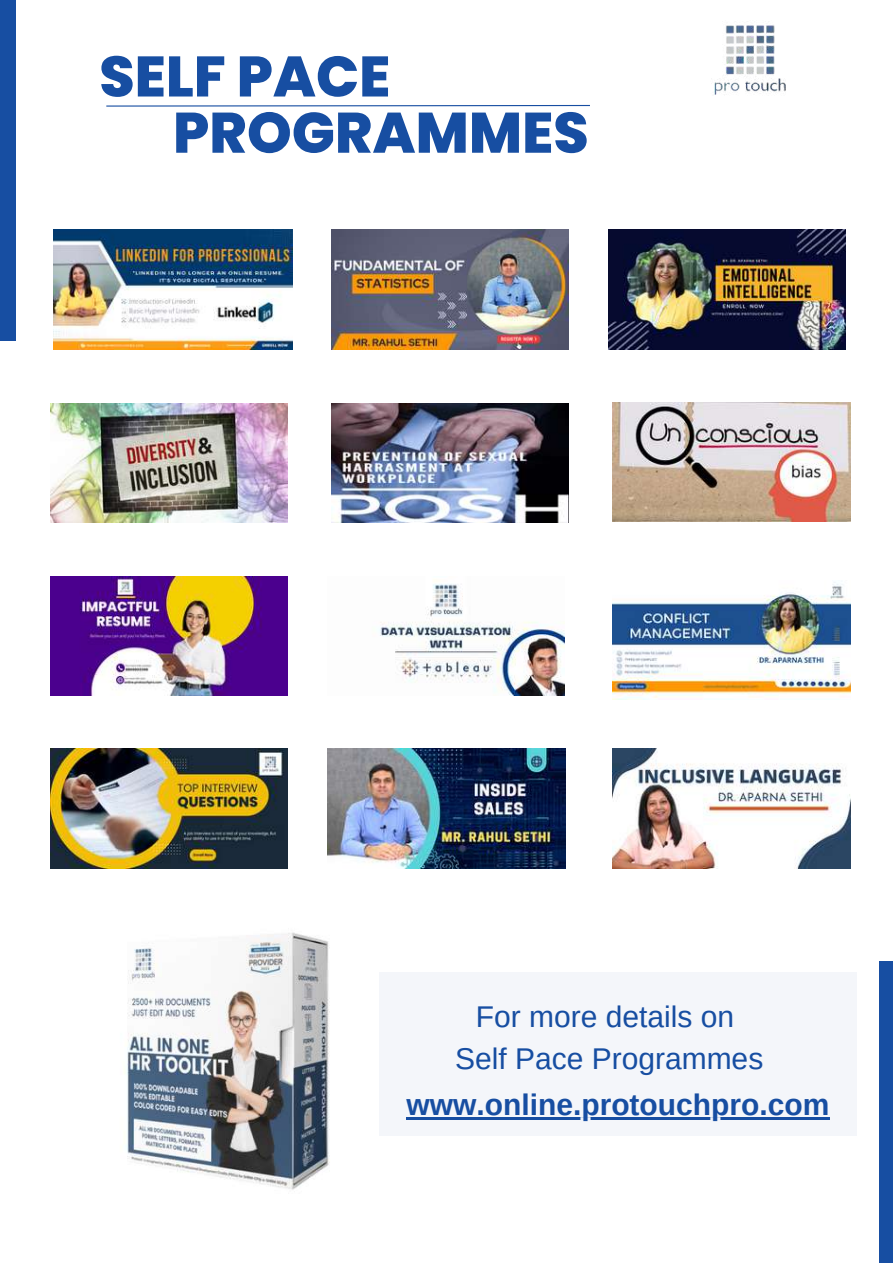
<style>
.page{position:relative;width:893px;height:1264px;background:#fff}
.page>*{position:absolute;margin:0;border:0;box-sizing:border-box;transform-origin:0 0}
.t1{font:800 57px/56.2px "Poppins";color:#174ea2}
.t2{font:30px/41.5px "Arimo";color:#174ea2;text-align:center}
.t3{font:700 30px "Arimo";color:#174ea2}
</style>
<div class="page">
<div style="left:878px;top:961px;width:14px;height:301px;background:#174ea2"></div>
<div style="left:0;top:0;width:15px;height:341px;background:#174ea2"></div>
<img style="left:714px;top:25px;width:72px;height:70px">
<svg style="left:106px;top:104px;width:484px;height:3px"></svg>
<img style="left:331px;top:403px;width:238px;height:119px">
<img style="left:50px;top:403px;width:237px;height:119px">
<img style="left:379px;top:580px;width:185px;height:115px">
<img style="left:613px;top:402px;width:237px;height:120px">
<img style="left:331px;top:230px;width:238px;height:119px">
<img style="left:328px;top:749px;width:237px;height:119px">
<img style="left:50px;top:749px;width:237px;height:119px">
<img style="left:608px;top:230px;width:237px;height:119px">
<img style="left:50px;top:576px;width:237px;height:119px">
<img style="left:613px;top:582px;width:237px;height:117px">
<img style="left:613px;top:749px;width:237px;height:119px">
<img style="left:53px;top:230px;width:239px;height:119px">
<img style="left:124px;top:932px;width:206px;height:258px">
<div style="left:379px;top:972px;width:477px;height:163px;background:#f4f6fa"></div>
<h1 class="t1" style="left:173px;top:48px;width:417px;text-indent:-74px">SELF PACE<br>PROGRAMMES</h1>
<p class="t2" style="left:455px;top:995px;width:310px">For more details on<br>Self Pace Programmes</p>
<p class="t3" style="left:406px;top:1088px;width:424px">www.online.protouchpro.com</p>
</div>
